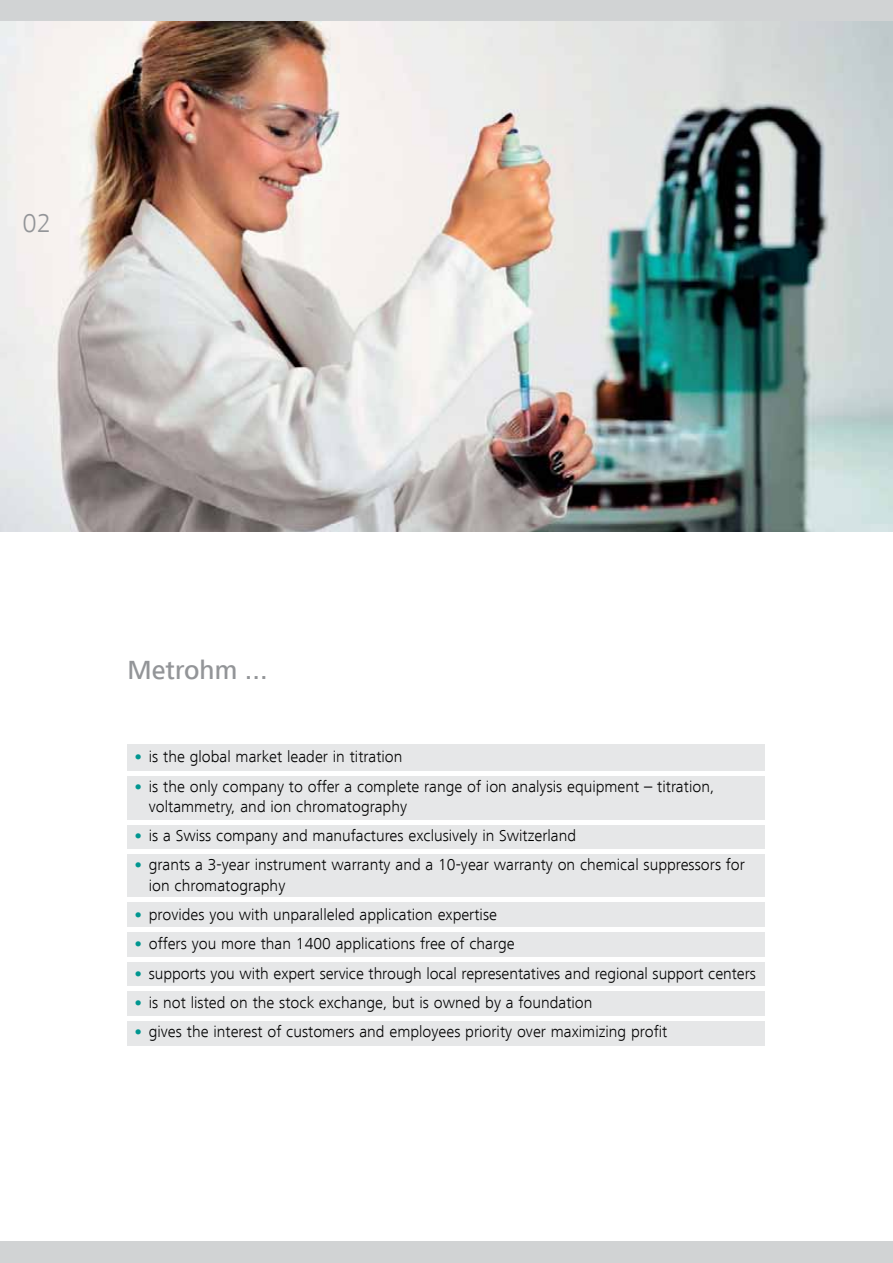
<style>
.page{position:relative;width:893px;height:1263px;background:#fff}
.page>*{position:absolute;margin:0;border:0;box-sizing:border-box;transform-origin:0 0}
.t1{font:500 27px "Frutiger Next LT";color:#939598}
.t2{font:300 27px "Frutiger Next LT";color:#939598}
.t3{font:300 16.5px/20.2px "Frutiger Next LT";color:#000}
.s1{font-weight:800;color:#009690}
</style>
<div class="page">
<div style="left:0;top:1242px;width:893px;height:21px;background:#d1d3d4"></div>
<div style="left:0;top:0;width:893px;height:21px;background:#d1d3d4"></div>
<img style="left:0;top:21px;width:893px;height:510px">
<div style="left:128px;top:744px;width:637px;height:302px;background:#e6e7e8"></div>
<div style="left:128px;top:771px;width:637px;height:5px;background:#fff"></div>
<hr style="left:128px;top:820px;width:637px;height:4px;background:#fff">
<hr style="left:128px;top:850px;width:637px;height:4px;background:#fff">
<hr style="left:128px;top:898px;width:637px;height:4px;background:#fff">
<div style="left:128px;top:927px;width:637px;height:5px;background:#fff"></div>
<hr style="left:128px;top:957px;width:637px;height:4px;background:#fff">
<hr style="left:128px;top:987px;width:637px;height:4px;background:#fff">
<hr style="left:128px;top:1016px;width:637px;height:4px;background:#fff">
<h1 class="t2" style="left:22px;top:208px;width:30px">02</h1>
<h1 class="t1" style="left:128px;top:655px;width:142px">Metrohm ...</h1>
<p class="t3" style="left:133px;top:747px;width:271px"><span class="s1">•</span> is the global market leader in titration</p>
<p class="t3" style="left:149px;top:776px;width:567px;text-indent:-16px"><span class="s1">•</span> is the only company to offer a complete range of ion analysis equipment – titration, voltammetry, and ion chromatography</p>
<p class="t3" style="left:133px;top:826px;width:444px"><span class="s1">•</span> is a Swiss company and manufactures exclusively in Switzerland</p>
<p class="t3" style="left:149px;top:855px;width:598px;text-indent:-16px"><span class="s1">•</span> grants a 3-year instrument warranty and a 10-year warranty on chemical suppressors for ion chromatography</p>
<p class="t3" style="left:133px;top:904px;width:365px"><span class="s1">•</span> provides you with unparalleled application expertise</p>
<p class="t3" style="left:133px;top:934px;width:383px"><span class="s1">•</span> offers you more than 1400 applications free of charge</p>
<p class="t3" style="left:133px;top:963px;width:624px"><span class="s1">•</span> supports you with expert service through local representatives and regional support centers</p>
<p class="t3" style="left:133px;top:992px;width:461px"><span class="s1">•</span> is not listed on the stock exchange, but is owned by a foundation</p>
<p class="t3" style="left:133px;top:1021px;width:536px"><span class="s1">•</span> gives the interest of customers and employees priority over maximizing profit</p>
</div>
